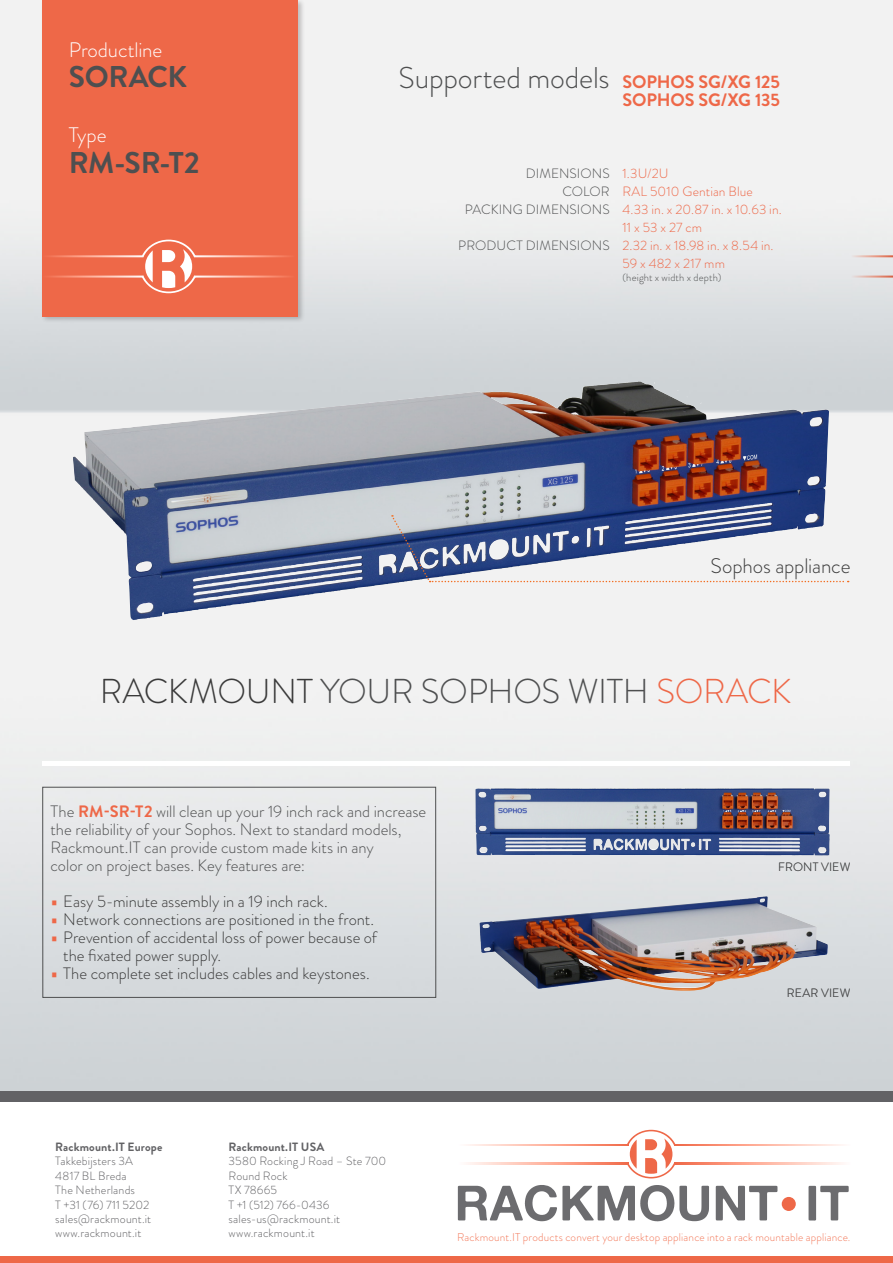
<style>
.page{position:relative;width:893px;height:1263px;background:#fff}
.page>*{position:absolute;margin:0;border:0;box-sizing:border-box;transform-origin:0 0}
.t1{font:300 34.5px "Brandon Grotesque";letter-spacing:-.01em;color:#4e4f50}
.t2{font:300 30px "Brandon Grotesque";letter-spacing:-.005em;color:#4e4f50}
.t3{font:700 30px "Brandon Grotesque";letter-spacing:-.01em;color:#4e4f50}
.t4{font:300 21px "Brandon Grotesque";letter-spacing:-.005em;color:#3a3a3a}
.t5{font:300 21px "Brandon Grotesque";letter-spacing:-.005em;color:#fff}
.t6{font:700 18px "Brandon Grotesque";letter-spacing:-.01em;color:#ee6848}
.t7{font:300 16.5px/18px "Brandon Grotesque";color:#3a3a3a}
.t8{font:300 16.5px "Brandon Grotesque";letter-spacing:-.005em;color:#4e4f50}
.t9{font:300 13.5px "Brandon Grotesque";letter-spacing:.005em;color:#ee6848}
.t10{font:300 13.5px "Brandon Grotesque";letter-spacing:.005em;color:#4e4f50}
.t11{font:300 12px/14.4px "Brandon Grotesque";letter-spacing:.015em;color:#626265}
.t12{font:700 12px "Brandon Grotesque";letter-spacing:.01em;color:#626265}
.t13{font:300 12px "Brandon Grotesque";letter-spacing:.015em;color:#4e4f50}
.t14{font:300 11.25px "Brandon Grotesque";letter-spacing:.015em;color:#f37859}
.t15{font:300 10.5px "Brandon Grotesque";letter-spacing:.02em;color:#4e4f50}
.s1{color:#3a3a3a}
.s2{color:#ee6848}
.s3{font-weight:700;color:#ee6848}
.s4{font-family:"Titillium";font-weight:400;color:#ee6848}
</style>
<div class="page">
<img style="left:0;top:0;width:893px;height:1090px">
<div style="left:0;top:1090px;width:893px;height:11px;background:#626265"></div>
<hr style="left:43px;top:761px;width:807px;height:4px;background:#fff">
<div style="left:0;top:1256px;width:893px;height:7px;background:#ee6848"></div>
<div style="left:41px;top:0;width:264px;height:324px;background:#231f20;opacity:.25"></div>
<div style="left:43px;top:0;width:255px;height:316px;background:#ee6848"></div>
<svg style="left:850px;top:255px;width:43px;height:2px"></svg>
<svg style="left:850px;top:276px;width:43px;height:2px"></svg>
<svg style="left:49px;top:240px;width:241px;height:53px"></svg>
<svg style="left:627px;top:1130px;width:49px;height:48px"></svg>
<svg style="left:458px;top:1185px;width:251px;height:36px"></svg>
<svg style="left:716px;top:1186px;width:61px;height:34px"></svg>
<svg style="left:808px;top:1186px;width:41px;height:34px"></svg>
<svg style="left:468px;top:1144px;width:160px;height:2px"></svg>
<svg style="left:468px;top:1162px;width:160px;height:2px"></svg>
<svg style="left:674px;top:1144px;width:168px;height:2px"></svg>
<svg style="left:674px;top:1162px;width:168px;height:2px"></svg>
<div style="left:782px;top:1197px;width:14px;height:14px;background:#ee6848;border-radius:50%"></div>
<svg style="left:42px;top:787px;width:394px;height:211px;background:#dddfe2"></svg>
<img style="left:539px;top:381px;width:99px;height:27px">
<img style="left:705px;top:788px;width:123px;height:1px">
<img style="left:479px;top:896px;width:287px;height:63px">
<svg style="left:391px;top:515px;width:458px;height:67px"></svg>
<p class="t5" style="left:69px;top:36px;width:95px">Productline</p>
<p class="t3" style="left:69px;top:56px;width:120px">SORACK</p>
<p class="t5" style="left:69px;top:120px;width:39px">Type</p>
<p class="t3" style="left:69px;top:142px;width:133px">RM-SR-T2</p>
<p class="t2" style="left:398px;top:57px;width:213px">Supported models</p>
<p class="t6" style="left:622px;top:69px;width:159px">SOPHOS SG/XG 125</p>
<p class="t6" style="left:622px;top:87px;width:159px">SOPHOS SG/XG 135</p>
<p class="t10" style="left:526px;top:164px;width:85px">DIMENSIONS</p>
<p class="t10" style="left:562px;top:182px;width:49px">COLOR</p>
<p class="t10" style="left:465px;top:200px;width:146px">PACKING DIMENSIONS</p>
<p class="t10" style="left:458px;top:236px;width:153px">PRODUCT DIMENSIONS</p>
<p class="t9" style="left:622px;top:164px;width:48px">1.3U/2U</p>
<p class="t9" style="left:622px;top:182px;width:132px">RAL 5010 Gentian Blue</p>
<p class="t9" style="left:622px;top:200px;width:161px">4.33 in. x 20.87 in. x 10.63 in.</p>
<p class="t9" style="left:622px;top:218px;width:81px">11 x 53 x 27 cm</p>
<p class="t9" style="left:622px;top:236px;width:153px">2.32 in. x 18.98 in. x 8.54 in.</p>
<p class="t9" style="left:622px;top:254px;width:104px">59 x 482 x 217 mm</p>
<p class="t15" style="left:622px;top:270px;width:100px">(height x width x depth)</p>
<p class="t4" style="left:710px;top:552px;width:141px">Sophos appliance</p>
<p class="t1" style="left:100px;top:667px;width:693px"><span class="s1">RACKMOUNT</span> YOUR SOPHOS WITH <span class="s2">SORACK</span></p>
<p class="t8" style="left:51px;top:800px;width:377px">The <span class="s3">RM-SR-T2</span> will clean up your 19 inch rack and increase</p>
<p class="t8" style="left:51px;top:818px;width:353px">the reliability of your Sophos. Next to standard models,</p>
<p class="t8" style="left:51px;top:836px;width:325px">Rackmount.IT can provide custom made kits in any</p>
<p class="t8" style="left:51px;top:854px;width:256px">color on project bases. Key features are:</p>
<p class="t7" style="left:51px;top:892px;width:279px"><span class="s4">•</span> Easy 5-minute assembly in a 19 inch rack.</p>
<p class="t7" style="left:51px;top:910px;width:325px"><span class="s4">•</span> Network connections are positioned in the front.</p>
<p class="t7" style="left:63px;top:928px;width:315px;text-indent:-13px"><span class="s4">•</span> Prevention of accidental loss of power because of the fixated power supply.</p>
<p class="t7" style="left:51px;top:964px;width:321px"><span class="s4">•</span> The complete set includes cables and keystones.</p>
<p class="t13" style="left:778px;top:858px;width:74px">FRONT VIEW</p>
<p class="t13" style="left:787px;top:984px;width:65px">REAR VIEW</p>
<p class="t12" style="left:55px;top:1138px;width:109px">Rackmount.IT Europe</p>
<p class="t11" style="left:55px;top:1154px;width:97px">Takkebijsters 3A<br>4817 BL Breda<br>The Netherlands<br>T +31 (76) 711 5202 sales@rackmount.it www.rackmount.it</p>
<p class="t12" style="left:229px;top:1138px;width:97px">Rackmount.IT USA</p>
<p class="t11" style="left:229px;top:1154px;width:159px">3580 Rocking J Road – Ste 700<br>Round Rock<br>TX 78665<br>T +1 (512) 766-0436 sales-us@rackmount.it www.rackmount.it</p>
<p class="t14" style="left:457px;top:1230px;width:395px">Rackmount.IT products convert your desktop appliance into a rack mountable appliance.</p>
</div>
